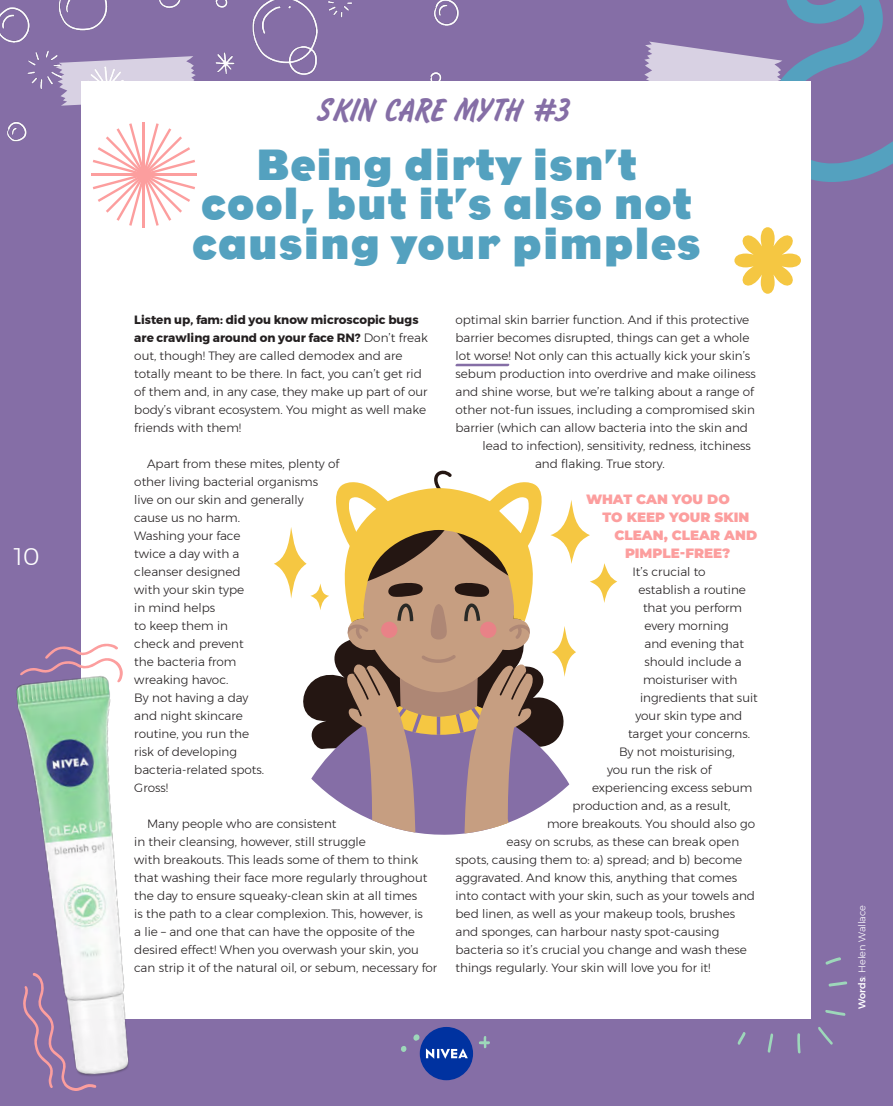
<style>
.page{position:relative;width:893px;height:1106px;background:#856ea6}
.page>*{position:absolute;margin:0;border:0;box-sizing:border-box;transform-origin:0 0}
.t1{font:700 44.85px/39.3px "Eagle";letter-spacing:.02em;color:#54a1bf;text-align:center}
.t2{font:35.85px "LTC Flash";color:#856ea6}
.t3{font:300 24px "Montserrat";color:#fff}
.t4{font:900 13.5px "Montserrat";color:#fc9e9e}
.t5{font:300 12px/18px "Montserrat";color:#231f20}
.t6{font:300 9.75px "Montserrat";color:#fff}
.s1{font-weight:700}
.s2{font-weight:500}
</style>
<div class="page">
<img style="left:0;top:0;width:459px;height:210px">
<div style="left:82px;top:81px;width:729px;height:937px;background:#fff"></div>
<div style="left:420px;top:1027px;width:53px;height:53px;background:#0032a0;border-radius:50%"></div>
<svg style="left:426px;top:1048px;width:42px;height:10px"></svg>
<svg style="left:274px;top:527px;width:33px;height:71px"></svg>
<svg style="left:291px;top:470px;width:326px;height:365px"></svg>
<svg style="left:56px;top:56px;width:140px;height:50px"></svg>
<svg style="left:644px;top:0;width:249px;height:182px"></svg>
<svg style="left:734px;top:227px;width:67px;height:67px"></svg>
<hr style="left:143px;top:122px;width:2px;height:105px;background:#fc9e9e">
<hr style="left:91px;top:173px;width:106px;height:3px;background:#fc9e9e">
<svg style="left:93px;top:123px;width:102px;height:103px"></svg>
<img style="left:16px;top:683px;width:137px;height:393px">
<svg style="left:455px;top:364px;width:54px;height:2px"></svg>
<svg style="left:818px;top:1027px;width:15px;height:18px"></svg>
<svg style="left:825px;top:1010px;width:21px;height:5px"></svg>
<svg style="left:797px;top:1033px;width:4px;height:20px"></svg>
<svg style="left:828px;top:981px;width:19px;height:5px"></svg>
<svg style="left:825px;top:957px;width:16px;height:7px"></svg>
<svg style="left:768px;top:1033px;width:5px;height:19px"></svg>
<svg style="left:737px;top:1032px;width:8px;height:13px"></svg>
<svg style="left:20px;top:643px;width:103px;height:40px"></svg>
<svg style="left:23px;top:972px;width:74px;height:119px"></svg>
<svg style="left:479px;top:1036px;width:11px;height:12px"></svg>
<svg style="left:401px;top:1034px;width:19px;height:18px"></svg>
<p class="t3" style="left:14px;top:538px;width:27px">10</p>
<p class="t2" style="left:319px;top:88px;width:255px">SKIN CARE MYTH #3</p>
<p class="t1" style="left:192px;top:146px;width:510px">Being dirty isn’t<br>cool, but it’s also not causing your pimples</p>
<p class="t5" style="left:134px;top:311px;width:295px"><span class="s1">Listen up, fam: did you know microscopic bugs are crawling around on your face RN?</span> Don’t freak out, though! They are called demodex and are totally meant to be there. In fact, you can’t get rid of them and, in any case, they make up part of our body’s vibrant ecosystem. You might as well make friends with them!</p>
<p class="t5" style="left:134px;top:455px;width:207px;text-indent:13px">Apart from these mites, plenty of other living bacterial organisms live on our skin and generally cause us no harm.<br>Washing your face<br>twice a day with a<br>cleanser designed<br>with your skin type<br>in mind helps<br>to keep them in<br>check and prevent<br>the bacteria from<br>wreaking havoc.<br>By not having a day<br>and night skincare<br>routine, you run the<br>risk of developing<br>bacteria-related spots.<br>Gross!</p>
<p class="t5" style="left:134px;top:815px;width:305px;text-indent:13px">Many people who are consistent<br>in their cleansing, however, still struggle<br>with breakouts. This leads some of them to think that washing their face more regularly throughout the day to ensure squeaky-clean skin at all times<br>is the path to a clear complexion. This, however, is<br>a lie – and one that can have the opposite of the desired effect! When you overwash your skin, you can strip it of the natural oil, or sebum, necessary for</p>
<p class="t5" style="left:455px;top:311px;width:295px">optimal skin barrier function. And if this protective</p>
<p class="t5" style="left:455px;top:329px;width:296px">barrier becomes disrupted, things can get a whole</p>
<p class="t5" style="left:455px;top:347px;width:296px">lot worse! Not only can this actually kick your skin’s</p>
<p class="t5" style="left:455px;top:365px;width:302px">sebum production into overdrive and make oiliness</p>
<p class="t5" style="left:455px;top:383px;width:300px">and shine worse, but we’re talking about a range of</p>
<p class="t5" style="left:455px;top:401px;width:301px">other not-fun issues, including a compromised skin</p>
<p class="t5" style="left:455px;top:419px;width:294px">barrier (which can allow bacteria into the skin and</p>
<p class="t5" style="left:482px;top:437px;width:270px">lead to infection), sensitivity, redness, itchiness</p>
<p class="t5" style="left:535px;top:455px;width:131px">and flaking. True story.</p>
<p class="t4" style="left:586px;top:489px;width:145px">WHAT CAN YOU DO</p>
<p class="t4" style="left:602px;top:507px;width:148px">TO KEEP YOUR SKIN</p>
<p class="t4" style="left:614px;top:525px;width:144px">CLEAN, CLEAR AND</p>
<p class="t4" style="left:625px;top:543px;width:107px">PIMPLE-FREE?</p>
<p class="t5" style="left:632px;top:563px;width:75px">It’s crucial to</p>
<p class="t5" style="left:638px;top:581px;width:109px">establish a routine</p>
<p class="t5" style="left:643px;top:599px;width:101px">that you perform</p>
<p class="t5" style="left:644px;top:617px;width:86px">every morning</p>
<p class="t5" style="left:644px;top:635px;width:101px">and evening that</p>
<p class="t5" style="left:644px;top:653px;width:99px">should include a</p>
<p class="t5" style="left:643px;top:671px;width:96px">moisturiser with</p>
<p class="t5" style="left:640px;top:689px;width:119px">ingredients that suit</p>
<p class="t5" style="left:635px;top:707px;width:108px">your skin type and</p>
<p class="t5" style="left:628px;top:725px;width:124px">target your concerns.</p>
<p class="t5" style="left:619px;top:743px;width:117px">By not moisturising,</p>
<p class="t5" style="left:607px;top:761px;width:106px">you run the risk of</p>
<p class="t5" style="left:592px;top:779px;width:162px">experiencing excess sebum</p>
<p class="t5" style="left:572px;top:797px;width:159px">production and, as a result,</p>
<p class="t5" style="left:547px;top:815px;width:210px">more breakouts. You should also go</p>
<p class="t5" style="left:506px;top:833px;width:234px">easy on scrubs, as these can break open</p>
<p class="t5" style="left:455px;top:851px;width:288px">spots, causing them to: a) spread; and b) become</p>
<p class="t5" style="left:455px;top:869px;width:283px">aggravated. And know this, anything that comes</p>
<p class="t5" style="left:455px;top:887px;width:301px">into contact with your skin, such as your towels and</p>
<p class="t5" style="left:455px;top:905px;width:281px">bed linen, as well as your makeup tools, brushes</p>
<p class="t5" style="left:455px;top:923px;width:265px">and sponges, can harbour nasty spot-causing</p>
<p class="t5" style="left:455px;top:941px;width:293px">bacteria so it’s crucial you change and wash these</p>
<p class="t5" style="left:455px;top:959px;width:257px">things regularly. Your skin will love you for it!</p>
<p class="t6" style="left:855px;top:1008px;width:105px;rotate:-90deg"><span class="s2">Words</span>: Helen Wallace</p>
</div>
